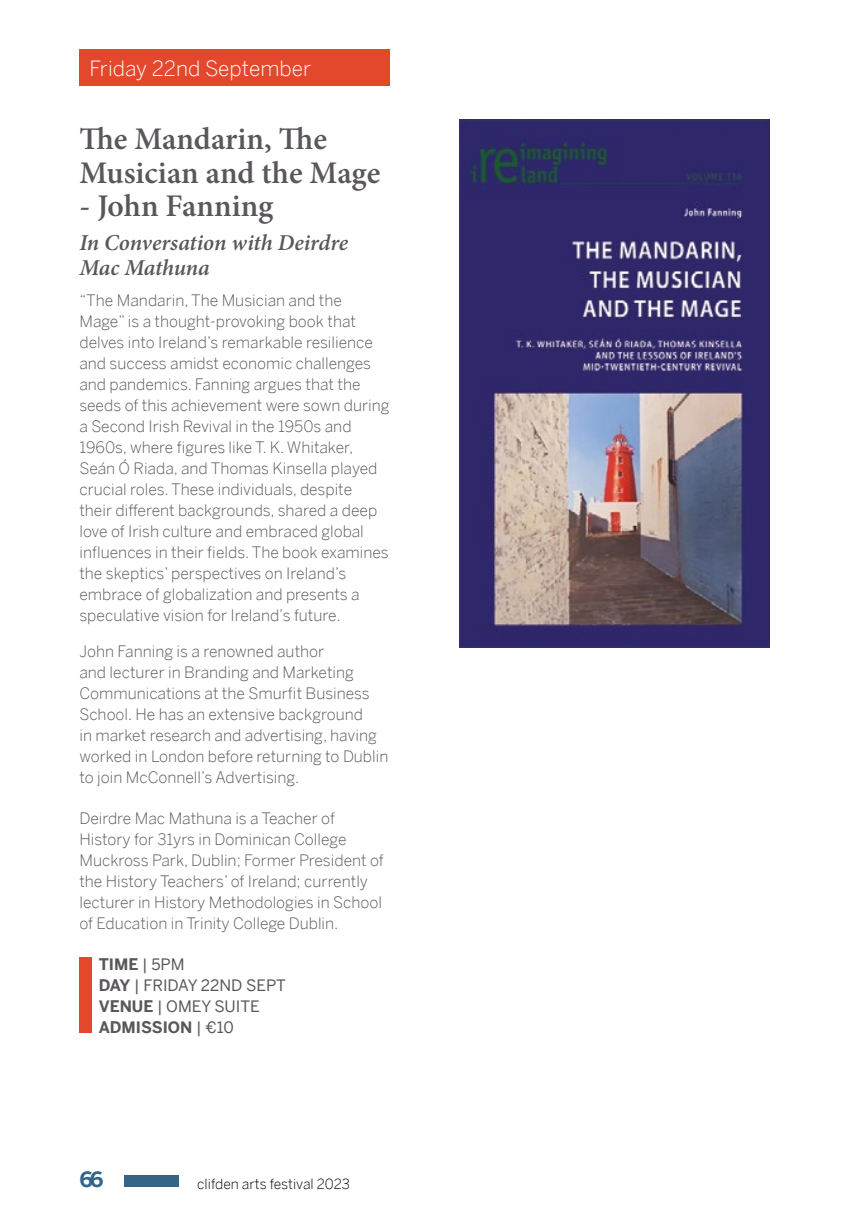
<style>
.page{position:relative;width:844px;height:1216px;background:#fff}
.page>*{position:absolute;margin:0;border:0;box-sizing:border-box;transform-origin:0 0}
.t1{font:600 31.5px/33.2px "Minion Pro";color:#5a565b}
.t2{font:italic 600 22.75px/24.5px "Minion Pro";letter-spacing:-.005em;color:#5a565b}
.t3{font:300 21px "Benton Sans";color:#fff}
.t4{font:700 21px "Benton Sans";color:#326587}
.t5{font:300 15.75px/21px "Benton Sans";color:#5a565b}
.t6{font:15.75px/21px "Benton Sans";color:#5a565b}
.t7{font:300 14px "Benton Sans";color:#000}
.s1{font-weight:700}
</style>
<div class="page">
<div style="left:124px;top:1175px;width:55px;height:11px;background:#326587"></div>
<div style="left:79px;top:956px;width:13px;height:76px;background:#e4482c"></div>
<img style="left:459px;top:119px;width:310px;height:528px">
<div style="left:79px;top:50px;width:310px;height:36px;background:#e4482c"></div>
<h3 class="t3" style="left:89px;top:54px;width:223px">Friday 22nd September</h3>
<h1 class="t1" style="left:79px;top:123px;width:302px">The Mandarin, The<br>Musician and the Mage</h1>
<h1 class="t1" style="left:79px;top:189px;width:195px">- John Fanning</h1>
<h2 class="t2" style="left:79px;top:231px;width:270px">In Conversation with Deirdre<br>Mac Mathuna</h2>
<p class="t5" style="left:79px;top:289px;width:311px">“The Mandarin, The Musician and the Mage” is a thought-provoking book that delves into Ireland’s remarkable resilience and success amidst economic challenges and pandemics. Fanning argues that the seeds of this achievement were sown during a Second Irish Revival in the 1950s and 1960s, where figures like T. K. Whitaker, Seán Ó Riada, and Thomas Kinsella played crucial roles. These individuals, despite<br>their different backgrounds, shared a deep love of Irish culture and embraced global influences in their fields. The book examines the skeptics’ perspectives on Ireland’s embrace of globalization and presents a speculative vision for Ireland’s future.</p>
<p class="t5" style="left:79px;top:639px;width:310px">John Fanning is a renowned author<br>and lecturer in Branding and Marketing Communications at the Smurfit Business School. He has an extensive background<br>in market research and advertising, having worked in London before returning to Dublin to join McConnell’s Advertising.</p>
<p class="t5" style="left:79px;top:806px;width:306px">Deirdre Mac Mathuna is a Teacher of History for 31yrs in Dominican College Muckross Park, Dublin; Former President of the History Teachers’ of Ireland; currently lecturer in History Methodologies in School of Education in Trinity College Dublin.</p>
<p class="t6" style="left:99px;top:952px;width:189px"><span class="s1">TIME</span> | 5PM<br><span class="s1">DAY</span> | FRIDAY 22ND SEPT<br><span class="s1">VENUE</span> | OMEY SUITE<br><span class="s1">ADMISSION</span> | €10</p>
<h3 class="t4" style="left:79px;top:1164px;width:26px">66</h3>
<p class="t7" style="left:197px;top:1173px;width:154px">clifden arts festival 2023</p>
</div>
